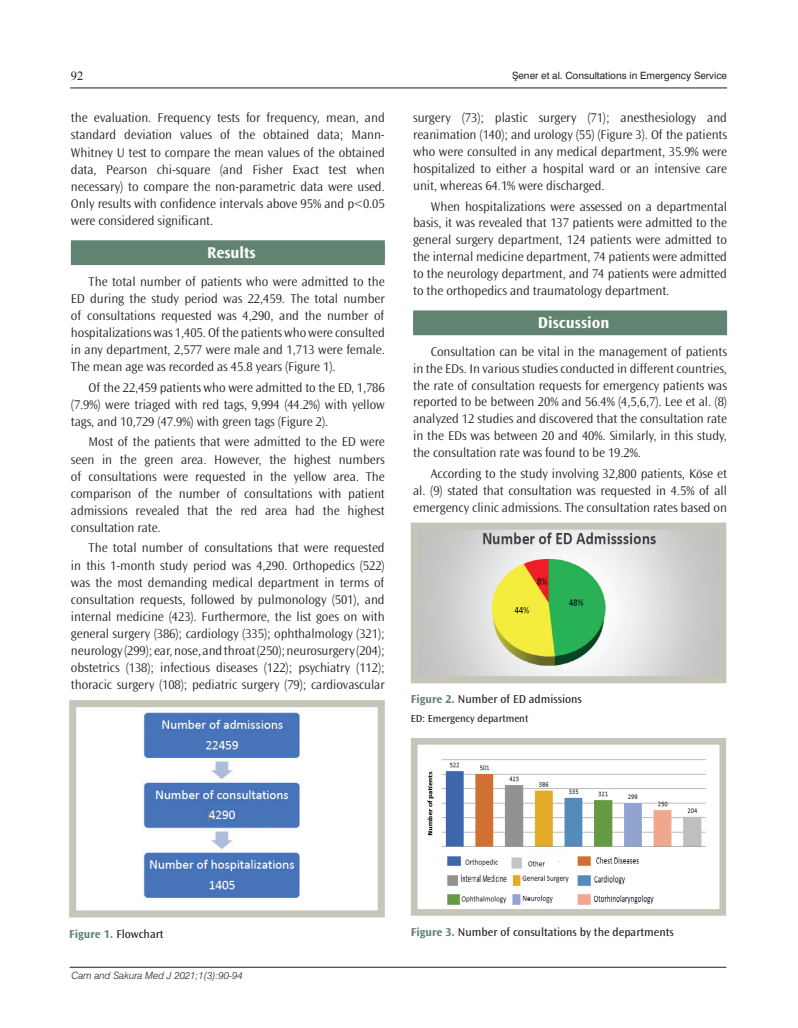
<style>
.page{position:relative;width:798px;height:1028px;background:#fff}
.page>*{position:absolute;margin:0;border:0;box-sizing:border-box;transform-origin:0 0}
.ZEMİNLİ{font:700 16.25px "Ocean Sans Std";color:#fff}
.YAZI{font:300 13.12px/17.1px "Ocean Sans Std";letter-spacing:-.005em;color:#231f20;text-align:justify}
.t1{font:12.5px "Times New Roman";color:#231f20}
.RESİM-ALTI{font:11.88px "Ocean Sans Std";color:#231f20}
.RESİM-ALTI-2{font:10.62px "Ocean Sans Std";color:#231f20}
.t2{font:10px "Swiss Normal Tr";color:#231f20}
.t3{font:10px "Swiss Light Italic Tr";color:#231f20}
.s1{font-weight:700;color:#638372}
</style>
<div class="page">
<hr style="left:70px;top:88px;width:656px;height:1px;background:#231f20">
<hr style="left:70px;top:967px;width:656px;height:1px;background:#231f20">
<div style="left:71px;top:240px;width:313px;height:25px;background:#638372"></div>
<div style="left:413px;top:310px;width:313px;height:25px;background:#638372"></div>
<img style="left:418px;top:530px;width:300px;height:145px">
<div style="left:410px;top:522px;width:316px;height:161px;border:7px solid #c7c5b9"></div>
<img style="left:427px;top:759px;width:279px;height:146px">
<div style="left:411px;top:738px;width:314px;height:177px;border:7px solid #c7c5b9"></div>
<img style="left:143px;top:712px;width:157px;height:186px">
<div style="left:69px;top:700px;width:315px;height:217px;border:7px solid #c7c5b9"></div>
<p class="t1" style="left:71px;top:67px;width:14px">92</p>
<p class="t2" style="left:512px;top:69px;width:216px">Şener et al. Consultations in Emergency Service</p>
<p class="YAZI" style="left:71px;top:110px;width:315px">the evaluation. Frequency tests for frequency, mean, and standard deviation values of the obtained data; Mann-Whitney U test to compare the mean values of the obtained data, Pearson chi-square (and Fisher Exact test when necessary) to compare the non-parametric data were used.<br>Only results with confidence intervals above 95% and p&lt;0.05 were considered significant.</p>
<p class="ZEMİNLİ" style="left:207px;top:244px;width:50px">Results</p>
<p class="YAZI" style="left:71px;top:273px;width:315px;text-indent:18px">The total number of patients who were admitted to the ED during the study period was 22,459. The total number of consultations requested was 4,290, and the number of hospitalizations was 1,405. Of the patients who were consulted in any department, 2,577 were male and 1,713 were female.<br>The mean age was recorded as 45.8 years (Figure 1).</p>
<p class="YAZI" style="left:71px;top:379px;width:315px;text-indent:18px">Of the 22,459 patients who were admitted to the ED, 1,786 (7.9%) were triaged with red tags, 9,994 (44.2%) with yellow tags, and 10,729 (47.9%) with green tags (Figure 2).</p>
<p class="YAZI" style="left:71px;top:434px;width:315px;text-indent:18px">Most of the patients that were admitted to the ED were seen in the green area. However, the highest numbers of consultations were requested in the yellow area. The comparison of the number of consultations with patient admissions revealed that the red area had the highest consultation rate.</p>
<p class="YAZI" style="left:71px;top:540px;width:315px;text-indent:18px">The total number of consultations that were requested in this 1-month study period was 4,290. Orthopedics (522) was the most demanding medical department in terms of consultation requests, followed by pulmonology (501), and internal medicine (423). Furthermore, the list goes on with general surgery (386); cardiology (335); ophthalmology (321); neurology (299); ear, nose, and throat (250); neurosurgery (204); obstetrics (138); infectious diseases (122); psychiatry (112); thoracic surgery (108); pediatric surgery (79); cardiovascular</p>
<p class="YAZI" style="left:413px;top:110px;width:315px">surgery (73); plastic surgery (71); anesthesiology and reanimation (140); and urology (55) (Figure 3). Of the patients who were consulted in any medical department, 35.9% were hospitalized to either a hospital ward or an intensive care unit, whereas 64.1% were discharged.</p>
<p class="YAZI" style="left:413px;top:198px;width:315px;text-indent:18px">When hospitalizations were assessed on a departmental basis, it was revealed that 137 patients were admitted to the general surgery department, 124 patients were admitted to the internal medicine department, 74 patients were admitted to the neurology department, and 74 patients were admitted to the orthopedics and traumatology department.</p>
<p class="ZEMİNLİ" style="left:537px;top:314px;width:73px">Discussion</p>
<p class="YAZI" style="left:413px;top:343px;width:315px;text-indent:18px">Consultation can be vital in the management of patients in the EDs. In various studies conducted in different countries, the rate of consultation requests for emergency patients was reported to be between 20% and 56.4% (4,5,6,7). Lee et al. (8) analyzed 12 studies and discovered that the consultation rate in the EDs was between 20 and 40%. Similarly, in this study, the consultation rate was found to be 19.2%.</p>
<p class="YAZI" style="left:413px;top:465px;width:315px;text-indent:18px">According to the study involving 32,800 patients, Köse et al. (9) stated that consultation was requested in 4.5% of all emergency clinic admissions. The consultation rates based on</p>
<p class="RESİM-ALTI" style="left:410px;top:693px;width:173px"><span class="s1">Figure 2.</span> Number of ED admissions</p>
<p class="RESİM-ALTI-2" style="left:410px;top:712px;width:119px">ED: Emergency department</p>
<p class="RESİM-ALTI" style="left:69px;top:927px;width:96px"><span class="s1">Figure 1.</span> Flowchart</p>
<p class="RESİM-ALTI" style="left:410px;top:925px;width:264px"><span class="s1">Figure 3.</span> Number of consultations by the departments</p>
<p class="t3" style="left:71px;top:969px;width:173px">Cam and Sakura Med J 2021;1(3):90-94</p>
</div>
